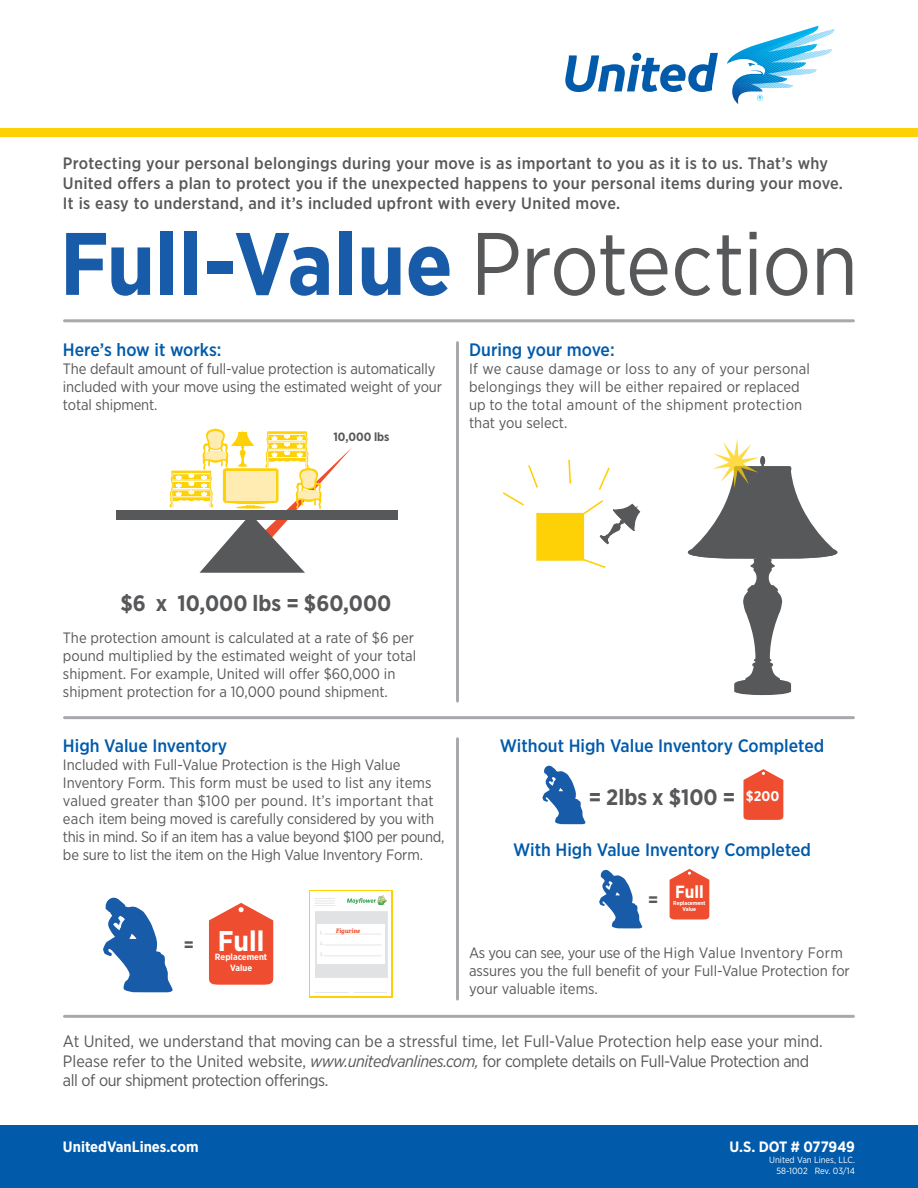
<style>
.page{position:relative;width:918px;height:1188px;background:#fff}
.page>*{position:absolute;margin:0;border:0;box-sizing:border-box;transform-origin:0 0}
.t1{font:700 88.5px "Gotham Narrow";color:#185ba9}
.t2{font:700 28.5px "Gotham Narrow";color:#fff}
.t3{font:700 22.35px "Gotham Narrow";color:#57585a}
.t4{font:500 18px "Gotham Narrow";color:#015aaa}
.t5{font:700 18px "Gotham Narrow";color:#57585a}
.t6{font:700 17.55px "Gotham Narrow";color:#fff}
.t7{font:500 16.5px/19.8px "Gotham Narrow";letter-spacing:.02em;color:#57585a}
.t8{font:16.5px/19.8px "Gotham Narrow";letter-spacing:-.015em;color:#57585a}
.t9{font:15px/18px "Gotham Narrow";color:#57585a}
.t10{font:700 15px "Gotham Narrow";color:#fff}
.t11{font:700 14.1px "Gotham Narrow";color:#fff}
.t12{font:700 12px "Gotham Narrow";color:#57585a}
.t13{font:9px "Gotham Narrow";color:#fff}
.t14{font:700 9px/10.8px "Gotham Narrow";color:#fff;text-align:center}
.t15{font:italic 700 6.15px "Adelle";color:#ef4d2f}
.t16{font:700 5.55px/6.6px "Gotham Narrow";color:#fff;text-align:center}
.s1{font-weight:400;color:#57585a}
.s2{font-style:italic}
</style>
<div class="page">
<div style="left:0;top:128px;width:918px;height:8px;background:#fed006"></div>
<div style="left:0;top:1125px;width:918px;height:63px;background:#015aaa"></div>
<div style="left:309px;top:890px;width:84px;height:108px;background:linear-gradient(to right,#fed006,#fed006)"></div>
<div style="left:116px;top:510px;width:281px;height:10px;background:#57585a"></div>
<svg style="left:170px;top:429px;width:182px;height:144px"></svg>
<div style="left:536px;top:513px;width:48px;height:48px;background:#fed006"></div>
<svg style="left:503px;top:465px;width:35px;height:41px"></svg>
<svg style="left:568px;top:460px;width:3px;height:24px"></svg>
<svg style="left:599px;top:468px;width:11px;height:22px"></svg>
<svg style="left:583px;top:559px;width:23px;height:9px"></svg>
<svg style="left:565px;top:53px;width:153px;height:39px"></svg>
<svg style="left:727px;top:26px;width:108px;height:78px"></svg>
<svg style="left:687px;top:438px;width:151px;height:257px"></svg>
<div style="left:311px;top:892px;width:80px;height:104px;background:#fff"></div>
<svg style="left:315px;top:992px;width:73px;height:1px"></svg>
<svg style="left:315px;top:895px;width:73px;height:83px"></svg>
<svg style="left:743px;top:769px;width:40px;height:51px;background:#f16349"></svg>
<svg style="left:103px;top:897px;width:70px;height:95px"></svg>
<svg style="left:542px;top:765px;width:44px;height:59px"></svg>
<svg style="left:599px;top:869px;width:43px;height:59px"></svg>
<svg style="left:209px;top:903px;width:64px;height:82px;background:#f06146"></svg>
<svg style="left:670px;top:869px;width:39px;height:50px;background:#f06045"></svg>
<hr style="left:64px;top:319px;width:789px;height:3px;background:#a8a9ad">
<hr style="left:64px;top:1015px;width:789px;height:3px;background:#a8a9ad">
<hr style="left:64px;top:716px;width:789px;height:3px;background:#a8a9ad">
<hr style="left:456px;top:343px;width:3px;height:358px;background:#a8a9ad">
<hr style="left:456px;top:739px;width:3px;height:260px;background:#a8a9ad">
<svg style="left:583px;top:500px;width:58px;height:44px"></svg>
<p class="t7" style="left:63px;top:153px;width:782px">Protecting your personal belongings during your move is as important to you as it is to us. That’s why<br>United offers a plan to protect you if the unexpected happens to your personal items during your move.<br>It is easy to understand, and it’s included upfront with every United move.</p>
<p class="t1" style="left:60px;top:207px;width:800px">Full-Value <span class="s1">Protection</span></p>
<p class="t4" style="left:63px;top:338px;width:160px">Here’s how it works:</p>
<p class="t9" style="left:63px;top:359px;width:381px">The default amount of full-value protection is automatically included with your move using the estimated weight of your total shipment.</p>
<p class="t12" style="left:334px;top:429px;width:57px">10,000 lbs</p>
<p class="t4" style="left:469px;top:338px;width:147px">During your move:</p>
<p class="t9" style="left:469px;top:359px;width:342px">If we cause damage or loss to any of your personal belongings they will be either repaired or replaced up to the total amount of the shipment protection that you select.</p>
<p class="t3" style="left:120px;top:589px;width:273px">$6 x 10,000 lbs = $60,000</p>
<p class="t9" style="left:63px;top:629px;width:355px">The protection amount is calculated at a rate of $6 per pound multiplied by the estimated weight of your total shipment. For example, United will offer $60,000 in shipment protection for a 10,000 pound shipment.</p>
<p class="t4" style="left:63px;top:734px;width:166px">High Value Inventory</p>
<p class="t9" style="left:63px;top:755px;width:383px">Included with Full-Value Protection is the High Value Inventory Form. This form must be used to list any items valued greater than $100 per pound. It’s important that each item being moved is carefully considered by you with this in mind. So if an item has a value beyond $100 per pound, be sure to list the item on the High Value Inventory Form.</p>
<p class="t5" style="left:184px;top:933px;width:12px">=</p>
<p class="t2" style="left:218px;top:922px;width:48px">Full</p>
<p class="t14" style="left:215px;top:952px;width:54px">Replacement<br>Value</p>
<p class="t15" style="left:336px;top:927px;width:26px">Figurine</p>
<p class="t4" style="left:500px;top:734px;width:326px">Without High Value Inventory Completed</p>
<p class="t3" style="left:589px;top:782px;width:148px">= 2lbs x $100 =</p>
<p class="t11" style="left:746px;top:787px;width:35px">$200</p>
<p class="t4" style="left:513px;top:838px;width:300px">With High Value Inventory Completed</p>
<p class="t5" style="left:648px;top:888px;width:12px">=</p>
<p class="t6" style="left:675px;top:881px;width:30px">Full</p>
<p class="t16" style="left:673px;top:899px;width:34px">Replacement<br>Value</p>
<p class="t9" style="left:469px;top:943px;width:382px">As you can see, your use of the High Value Inventory Form assures you the full benefit of your Full-Value Protection for your valuable items.</p>
<p class="t8" style="left:63px;top:1031px;width:761px">At United, we understand that moving can be a stressful time, let Full-Value Protection help ease your mind.<br>Please refer to the United website, <span class="s2">www.unitedvanlines.com,</span> for complete details on Full-Value Protection and all of our shipment protection offerings.</p>
<p class="t10" style="left:63px;top:1138px;width:137px">UnitedVanLines.com</p>
<p class="t10" style="left:730px;top:1138px;width:127px">U.S. DOT # 077949</p>
<p class="t13" style="left:769px;top:1154px;width:87px">United Van Lines, LLC.</p>
<p class="t13" style="left:777px;top:1165px;width:80px">58-1002 Rev. 03/14</p>
</div>
